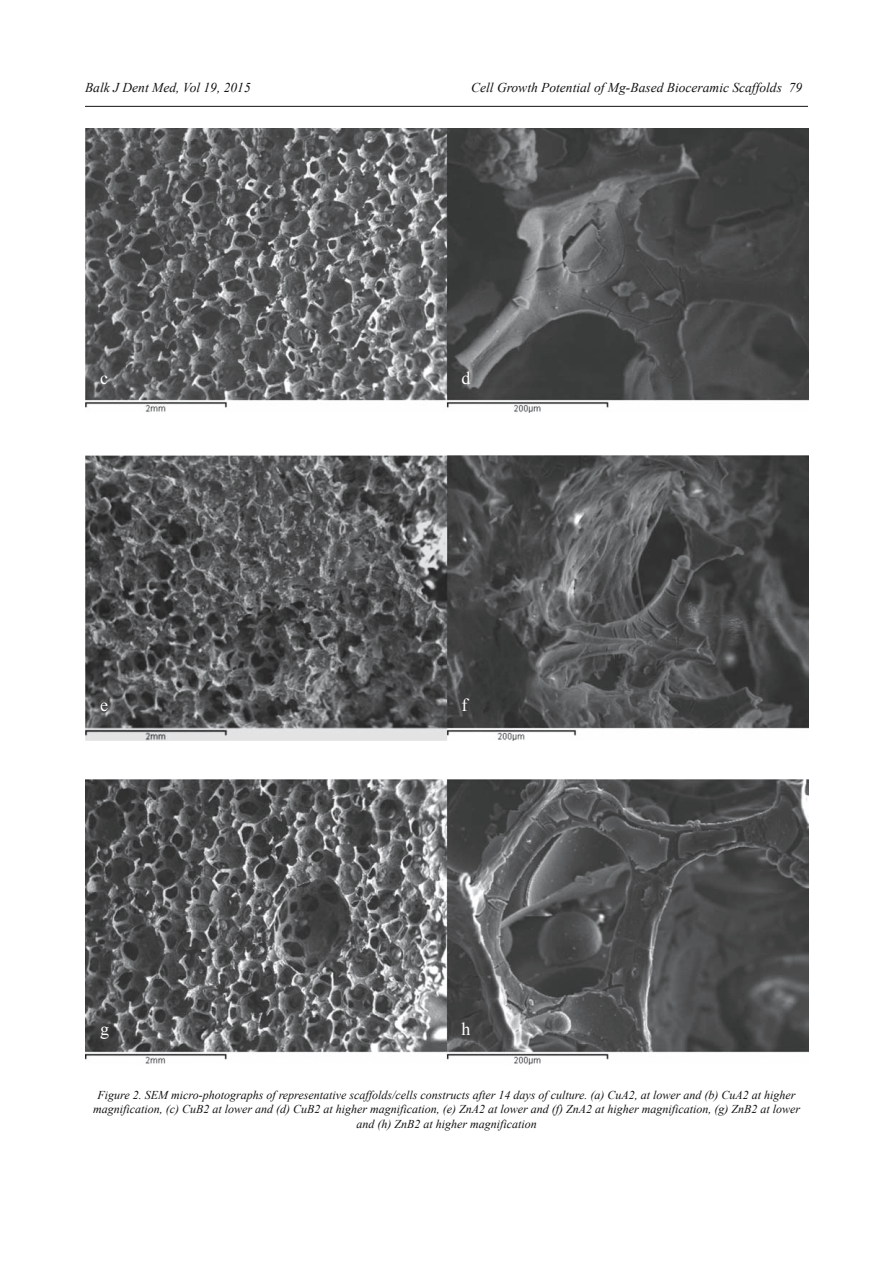
<style>
.page{position:relative;width:893px;height:1263px;background:#fff}
.page>*{position:absolute;margin:0;border:0;box-sizing:border-box;transform-origin:0 0}
.t1{font:18px "Times New Roman";color:#fff}
.t2{font:italic 13.5px "Times New Roman";color:#141314}
.t3{font:italic 12px/14.4px "Times New Roman";color:#141314;text-align:center}
</style>
<div class="page">
<hr style="left:85px;top:106px;width:723px;height:1px;background:#141314">
<img style="left:85px;top:128px;width:723px;height:284px">
<img style="left:85px;top:456px;width:723px;height:284px">
<img style="left:85px;top:780px;width:723px;height:284px">
<p class="t2" style="left:85px;top:80px;width:167px">Balk J Dent Med, Vol 19, 2015</p>
<p class="t2" style="left:471px;top:80px;width:332px">Cell Growth Potential of Mg-Based Bioceramic Scaffolds 79</p>
<h1 class="t1" style="left:100px;top:367px;width:9px">c</h1>
<h1 class="t1" style="left:461px;top:367px;width:10px">d</h1>
<h1 class="t1" style="left:100px;top:695px;width:9px">e</h1>
<h1 class="t1" style="left:461px;top:695px;width:7px">f</h1>
<h1 class="t1" style="left:100px;top:1019px;width:10px">g</h1>
<h1 class="t1" style="left:461px;top:1019px;width:10px">h</h1>
<p class="t3" style="left:93px;top:1088px;width:708px">Figure 2. SEM micro-photographs of representative scaffolds/cells constructs after 14 days of culture. (a) CuA2, at lower and (b) CuA2 at higher magnification, (c) CuB2 at lower and (d) CuB2 at higher magnification, (e) ZnA2 at lower and (f) ZnA2 at higher magnification, (g) ZnB2 at lower and (h) ZnB2 at higher magnification</p>
</div>
